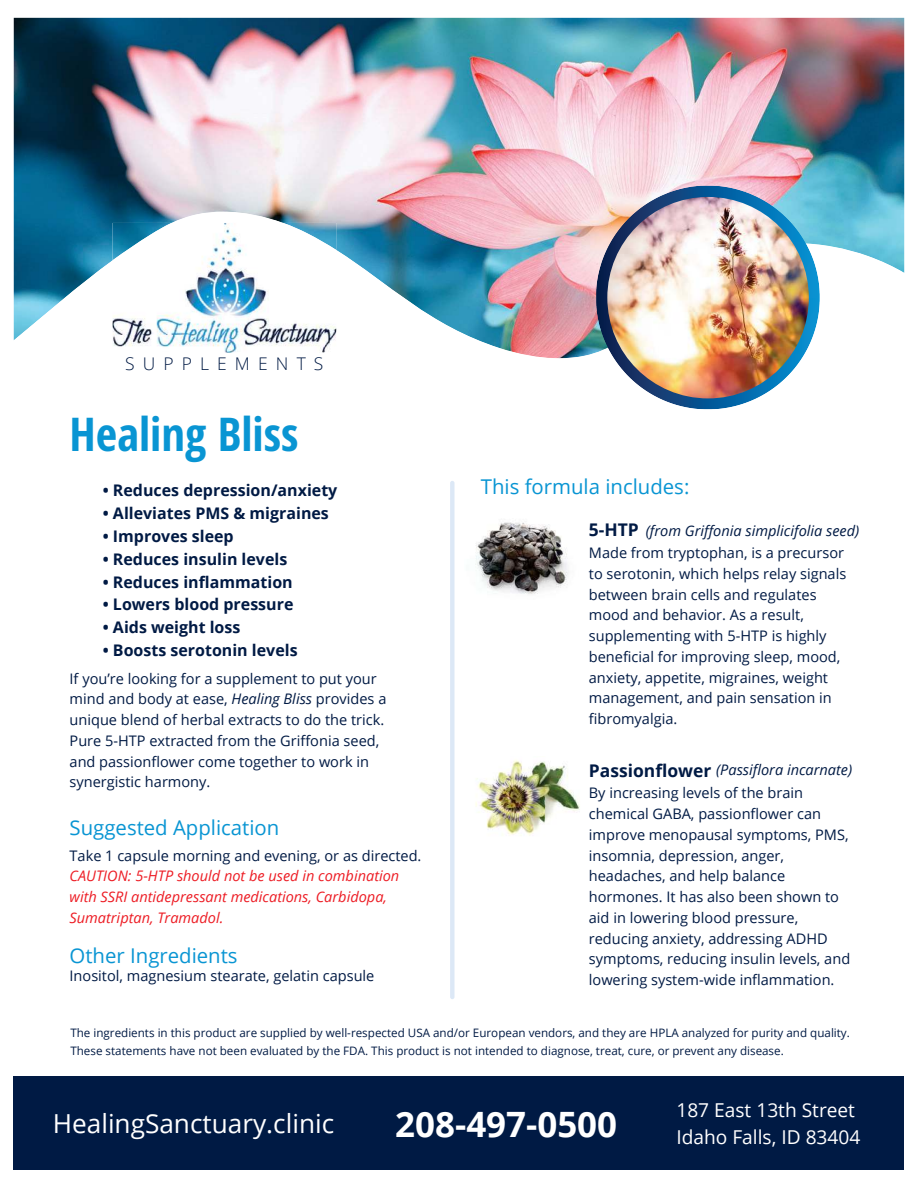
<style>
.page{position:relative;width:918px;height:1188px;background:#fff}
.page>*{position:absolute;margin:0;border:0;box-sizing:border-box;transform-origin:0 0}
.t1{font:700 46.5px "Open Sans Hebrew Condensed";color:#0995d3}
.t2{font:700 34.95px "Open Sans";color:#fff}
.t3{font:26.25px "Open Sans";color:#fff}
.t4{font:20.4px "Open Sans";color:#0995d3}
.t5{font:19.2px/26.2px "Open Sans";color:#fff}
.t6{font:700 17.4px "Open Sans";color:#001a44}
.t7{font:300 17.4px "Open Sans";letter-spacing:.465em;color:#001a44}
.t8{font:700 16.05px/23px "Open Sans";color:#001a44}
.t9{font:14.55px/20.7px "Open Sans";color:#001a44}
.t10{font:italic 14.55px/20.7px "Open Sans";color:#ed1c24}
.t11{font:italic 14.55px "Open Sans";color:#001a44}
.t12{font:11.7px/17.4px "Open Sans";color:#001a44}
.s1{font-style:italic}
</style>
<div class="page">
<img style="left:14px;top:18px;width:890px;height:194px">
<img style="left:14px;top:212px;width:890px;height:186px">
<img style="left:632px;top:380px;width:71px;height:29px">
<img style="left:607px;top:197px;width:202px;height:201px;border-radius:50%">
<hr style="left:450px;top:481px;width:4px;height:518px;background:#dce8f6;border-radius:2px">
<img style="left:113px;top:223px;width:223px;height:37px">
<img style="left:475px;top:760px;width:105px;height:76px">
<div style="left:14px;top:1077px;width:890px;height:93px;background:#001a44"></div>
<img style="left:475px;top:522px;width:94px;height:72px">
<p class="t7" style="left:125px;top:354px;width:200px">SUPPLEMENTS</p>
<h1 class="t1" style="left:70px;top:416px;width:231px">Healing Bliss</h1>
<p class="t8" style="left:103px;top:480px;width:236px">ï Reduces depression/anxiety ï Alleviates PMS &amp; migraines ï Improves sleep<br>ï Reduces insulin levels<br>ï Reduces inflammation<br>ï Lowers blood pressure<br>ï Aids weight loss<br>ï Boosts serotonin levels</p>
<p class="t9" style="left:70px;top:669px;width:318px">If you’re looking for a supplement to put your mind and body at ease, <span class="s1">Healing Bliss</span> provides a unique blend of herbal extracts to do the trick.<br>Pure 5-HTP extracted from the Griffonia seed, and passionflower come together to work in synergistic harmony.</p>
<h3 class="t4" style="left:70px;top:819px;width:211px">Suggested Application</h3>
<p class="t9" style="left:70px;top:846px;width:353px">Take 1 capsule morning and evening, or as directed.</p>
<p class="t10" style="left:70px;top:867px;width:331px">CAUTION: 5-HTP should not be used in combination with SSRI antidepressant medications, Carbidopa,<br>Sumatriptan, Tramadol.</p>
<h3 class="t4" style="left:70px;top:948px;width:170px">Other Ingredients</h3>
<p class="t9" style="left:70px;top:967px;width:306px">Inositol, magnesium stearate, gelatin capsule</p>
<h3 class="t4" style="left:481px;top:478px;width:210px">This formula includes:</h3>
<p class="t6" style="left:589px;top:523px;width:52px">5-HTP</p>
<p class="t9" style="left:589px;top:544px;width:259px">Made from tryptophan, is a precursor to serotonin, which helps relay signals between brain cells and regulates mood and behavior. As a result, supplementing with 5-HTP is highly beneficial for improving sleep, mood, anxiety, appetite, migraines, weight management, and pain sensation in fibromyalgia.</p>
<p class="t11" style="left:646px;top:525px;width:215px">(from Griffonia simplicifolia seed)</p>
<p class="t6" style="left:589px;top:763px;width:124px">Passionflower</p>
<p class="t9" style="left:589px;top:784px;width:263px">By increasing levels of the brain chemical GABA, passionflower can improve menopausal symptoms, PMS, insomnia, depression, anger, headaches, and help balance hormones. It has also been shown to aid in lowering blood pressure, reducing anxiety, addressing ADHD symptoms, reducing insulin levels, and lowering system-wide inflammation.</p>
<p class="t11" style="left:716px;top:764px;width:138px">(Passiflora incarnate)</p>
<p class="t12" style="left:70px;top:1026px;width:781px">The ingredients in this product are supplied by well-respected USA and/or European vendors, and they are HPLA analyzed for purity and quality.<br>These statements have not been evaluated by the FDA. This product is not intended to diagnose, treat, cure, or prevent any disease.</p>
<h3 class="t3" style="left:53px;top:1113px;width:283px">HealingSanctuary.clinic</h3>
<h2 class="t2" style="left:395px;top:1104px;width:223px">208-497-0500</h2>
<h3 class="t5" style="left:676px;top:1099px;width:186px">187 East 13th Street<br>Idaho Falls, ID 83404</h3>
</div>
